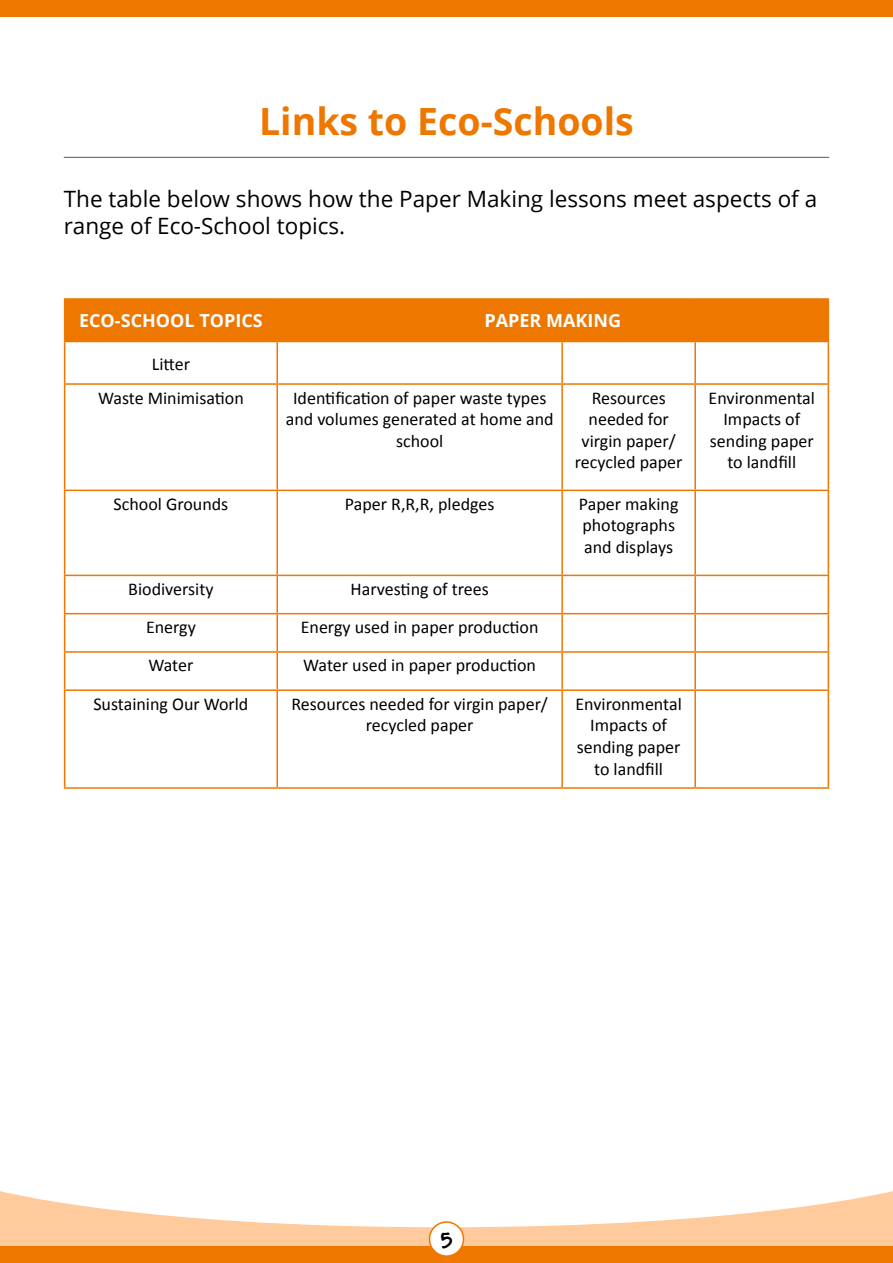
<style>
.page{position:relative;width:893px;height:1263px;background:#fff}
.page>*{position:absolute;margin:0;border:0;box-sizing:border-box;transform-origin:0 0}
.t1{font:700 37.5px "Open Sans";color:#e70}
.t2{font:30px "Completein Him";color:#000}
.t3{font:22.5px/27px "Open Sans";color:#000}
.t4{font:18px/21.6px "Calibri";color:#000;text-align:center}
.t5{font:700 18px "Open Sans";color:#fff}
.s1{font-family:"Open Sans";font-size:18px;color:#fff}
</style>
<div class="page">
<div style="left:0;top:1237px;width:893px;height:26px;background:#e70"></div>
<div style="left:0;top:0;width:893px;height:17px;background:#e70"></div>
<svg style="left:0;top:1191px;width:893px;height:55px;fill:#ffcb9d"></svg>
<div style="left:429px;top:1222px;width:34px;height:34px;background:#fff;border-radius:50%"></div>
<div style="left:429px;top:1221px;width:35px;height:36px;border:2px solid #e70;border-radius:50%"></div>
<hr style="left:64px;top:157px;width:765px;height:1px;background:#575756">
<div style="left:65px;top:300px;width:763px;height:41px;background:#e70"></div>
<hr style="left:828px;top:691px;width:1px;height:96px;background:#e70">
<hr style="left:695px;top:787px;width:134px;height:2px;background:#e70">
<hr style="left:64px;top:298px;width:213px;height:2px;background:#e70">
<hr style="left:64px;top:300px;width:1px;height:41px;background:#e70">
<hr style="left:64px;top:691px;width:1px;height:96px;background:#e70">
<hr style="left:64px;top:787px;width:213px;height:2px;background:#e70">
<hr style="left:277px;top:298px;width:285px;height:2px;background:#e70">
<hr style="left:276px;top:300px;width:2px;height:41px;background:#e70">
<hr style="left:562px;top:298px;width:133px;height:2px;background:#e70">
<hr style="left:695px;top:298px;width:134px;height:2px;background:#e70">
<hr style="left:828px;top:300px;width:1px;height:41px;background:#e70">
<hr style="left:276px;top:342px;width:2px;height:41px;background:#e70">
<hr style="left:276px;top:385px;width:2px;height:105px;background:#e70">
<hr style="left:276px;top:491px;width:2px;height:84px;background:#e70">
<hr style="left:276px;top:576px;width:2px;height:37px;background:#e70">
<hr style="left:276px;top:614px;width:2px;height:37px;background:#e70">
<hr style="left:276px;top:653px;width:2px;height:36px;background:#e70">
<hr style="left:276px;top:691px;width:2px;height:96px;background:#e70">
<hr style="left:277px;top:787px;width:285px;height:2px;background:#e70">
<hr style="left:561px;top:342px;width:2px;height:41px;background:#e70">
<hr style="left:694px;top:342px;width:2px;height:41px;background:#e70">
<hr style="left:561px;top:385px;width:2px;height:105px;background:#e70">
<hr style="left:694px;top:385px;width:2px;height:105px;background:#e70">
<hr style="left:561px;top:491px;width:2px;height:84px;background:#e70">
<hr style="left:694px;top:491px;width:2px;height:84px;background:#e70">
<hr style="left:561px;top:576px;width:2px;height:37px;background:#e70">
<hr style="left:694px;top:576px;width:2px;height:37px;background:#e70">
<hr style="left:561px;top:614px;width:2px;height:37px;background:#e70">
<hr style="left:694px;top:614px;width:2px;height:37px;background:#e70">
<hr style="left:561px;top:653px;width:2px;height:36px;background:#e70">
<hr style="left:694px;top:653px;width:2px;height:36px;background:#e70">
<hr style="left:561px;top:691px;width:2px;height:96px;background:#e70">
<hr style="left:694px;top:691px;width:2px;height:96px;background:#e70">
<hr style="left:562px;top:787px;width:133px;height:2px;background:#e70">
<hr style="left:64px;top:341px;width:213px;height:1px;background:#e70">
<hr style="left:64px;top:342px;width:1px;height:41px;background:#e70">
<hr style="left:277px;top:341px;width:285px;height:1px;background:#e70">
<hr style="left:562px;top:341px;width:133px;height:1px;background:#e70">
<hr style="left:695px;top:341px;width:134px;height:1px;background:#e70">
<hr style="left:828px;top:342px;width:1px;height:41px;background:#e70">
<hr style="left:64px;top:383px;width:213px;height:2px;background:#e70">
<hr style="left:64px;top:385px;width:1px;height:105px;background:#e70">
<hr style="left:277px;top:383px;width:285px;height:2px;background:#e70">
<hr style="left:562px;top:383px;width:133px;height:2px;background:#e70">
<hr style="left:695px;top:383px;width:134px;height:2px;background:#e70">
<hr style="left:828px;top:385px;width:1px;height:105px;background:#e70">
<hr style="left:64px;top:490px;width:213px;height:1px;background:#e70">
<hr style="left:64px;top:491px;width:1px;height:84px;background:#e70">
<hr style="left:277px;top:490px;width:285px;height:1px;background:#e70">
<hr style="left:562px;top:490px;width:133px;height:1px;background:#e70">
<hr style="left:695px;top:490px;width:134px;height:1px;background:#e70">
<hr style="left:828px;top:491px;width:1px;height:84px;background:#e70">
<hr style="left:64px;top:575px;width:213px;height:1px;background:#e70">
<hr style="left:64px;top:576px;width:1px;height:37px;background:#e70">
<hr style="left:277px;top:575px;width:285px;height:1px;background:#e70">
<hr style="left:562px;top:575px;width:133px;height:1px;background:#e70">
<hr style="left:695px;top:575px;width:134px;height:1px;background:#e70">
<hr style="left:828px;top:576px;width:1px;height:37px;background:#e70">
<hr style="left:64px;top:613px;width:213px;height:1px;background:#e70">
<hr style="left:64px;top:614px;width:1px;height:37px;background:#e70">
<hr style="left:277px;top:613px;width:285px;height:1px;background:#e70">
<hr style="left:562px;top:613px;width:133px;height:1px;background:#e70">
<hr style="left:695px;top:613px;width:134px;height:1px;background:#e70">
<hr style="left:828px;top:614px;width:1px;height:37px;background:#e70">
<hr style="left:64px;top:651px;width:213px;height:2px;background:#e70">
<hr style="left:64px;top:653px;width:1px;height:36px;background:#e70">
<hr style="left:277px;top:651px;width:285px;height:2px;background:#e70">
<hr style="left:562px;top:651px;width:133px;height:2px;background:#e70">
<hr style="left:695px;top:651px;width:134px;height:2px;background:#e70">
<hr style="left:828px;top:653px;width:1px;height:36px;background:#e70">
<hr style="left:64px;top:689px;width:213px;height:2px;background:#e70">
<hr style="left:277px;top:689px;width:285px;height:2px;background:#e70">
<hr style="left:562px;top:689px;width:133px;height:2px;background:#e70">
<hr style="left:695px;top:689px;width:134px;height:2px;background:#e70">
<h1 class="t1" style="left:259px;top:95px;width:376px">Links to Eco-Schools</h1>
<p class="t3" style="left:64px;top:185px;width:755px">The table below shows how the Paper Making lessons meet aspects of a range of Eco-School topics.</p>
<p class="t5" style="left:79px;top:308px;width:185px">ECO-SCHOOL TOPICS</p>
<p class="t5" style="left:484px;top:308px;width:138px">PAPER MAKING</p>
<p class="t4" style="left:98px;top:347px;width:147px;line-height:34px">Litter<br>Waste Minimisation</p>
<p class="t4" style="left:286px;top:387px;width:269px">Identification of paper waste types and volumes generated at home and school</p>
<p class="t4" style="left:575px;top:387px;width:109px">Resources needed for virgin paper/ recycled paper</p>
<p class="t4" style="left:709px;top:387px;width:108px">Environmental<br>Impacts of sending paper to landfill</p>
<p class="t4" style="left:114px;top:493px;width:116px">School Grounds</p>
<p class="t4" style="left:345px;top:493px;width:151px">Paper R,R,R, pledges</p>
<p class="t4" style="left:579px;top:493px;width:101px;text-align:left">Paper making photographs and displays</p>
<p class="t4" style="left:128px;top:578px;width:87px">Biodiversity</p>
<p class="t4" style="left:351px;top:578px;width:140px">Harvesting of trees</p>
<p class="t4" style="left:146px;top:616px;width:51px">Energy</p>
<p class="t4" style="left:301px;top:616px;width:239px">Energy used in paper production</p>
<p class="t4" style="left:148px;top:655px;width:46px">Water</p>
<p class="t4" style="left:303px;top:655px;width:234px">Water used in paper production</p>
<p class="t4" style="left:93px;top:693px;width:157px">Sustaining Our World</p>
<p class="t4" style="left:291px;top:693px;width:258px">Resources needed for virgin paper/ recycled paper</p>
<p class="t4" style="left:575px;top:693px;width:108px">Environmental<br>Impacts of sending paper to landfill</p>
<h2 class="t2" style="left:440px;top:1225px;width:14px">5<span class="s1">5</span></h2>
</div>
